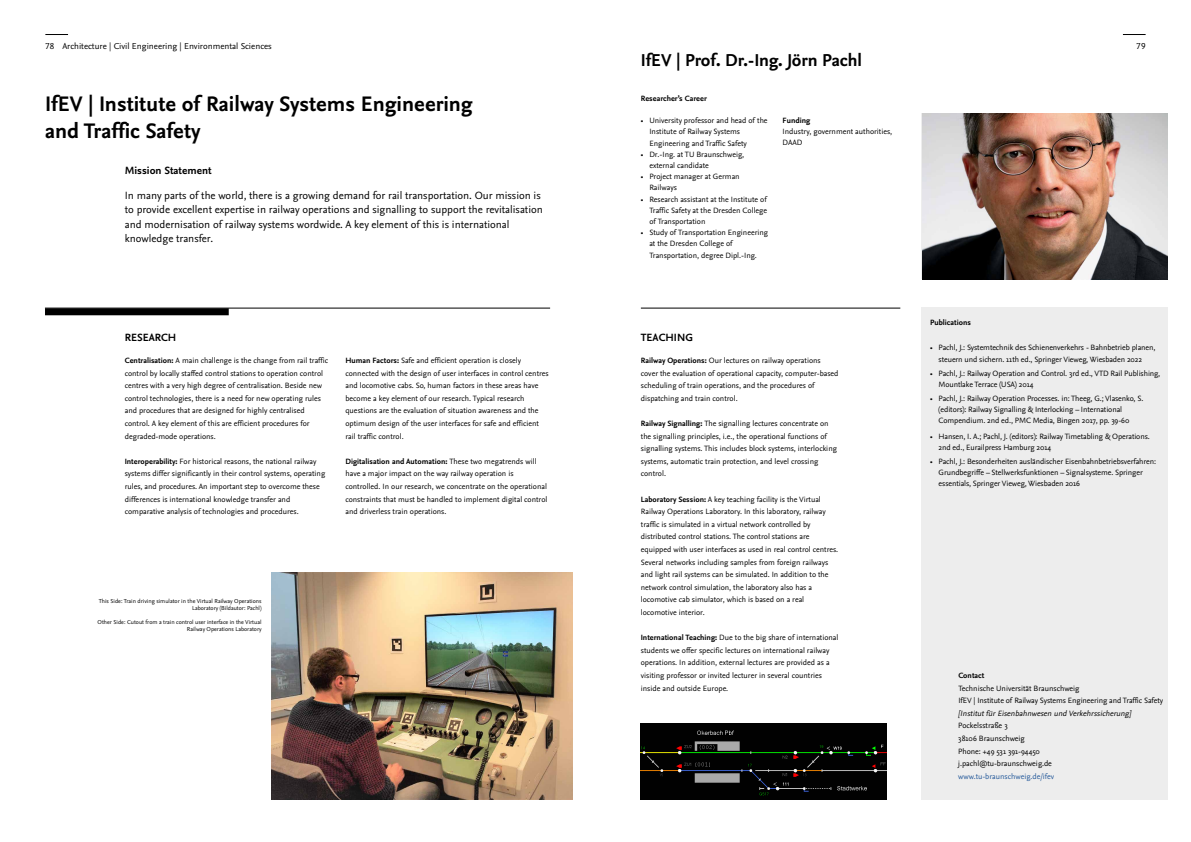
<style>
.page{position:relative;width:1191px;height:842px;background:#fff}
.page>*{position:absolute;margin:0;border:0;box-sizing:border-box;transform-origin:0 0}
.t1{font:700 22px/26.4px "Nexus Sans Pro";color:#000}
.t2{font:700 18px "Nexus Sans Pro";color:#000}
.t3{font:11px/14.3px "Nexus Sans Pro";color:#000}
.t4{font:700 11px "Nexus Sans Pro";color:#000}
.t5{font:9px "Nexus Sans Pro";color:#000}
.t6{font:8px/12.6px "Nexus Sans Pro";color:#000}
.t7{font:italic 8px "Nexus Sans Pro";color:#000}
.t8{font:700 8px "Nexus Sans Pro";color:#000}
.t9{font:8px "Nexus Sans Pro";color:#275b9b}
.t10{font:6px/7.2px "Nexus Sans Pro";color:#000;text-align:right}
.s1{font-weight:700}
</style>
<div class="page">
<svg style="left:45px;top:34px;width:23px;height:1px"></svg>
<svg style="left:1123px;top:34px;width:22px;height:1px"></svg>
<div style="left:921px;top:308px;width:247px;height:492px;background:#ededed"></div>
<div style="left:45px;top:308px;width:184px;height:7px;background:#000"></div>
<hr style="left:641px;top:308px;width:259px;height:1px;background:#000">
<hr style="left:45px;top:308px;width:505px;height:1px;background:#000">
<img style="left:922px;top:113px;width:245px;height:166px">
<img style="left:271px;top:572px;width:302px;height:228px">
<img style="left:641px;top:724px;width:245px;height:76px">
<p class="t5" style="left:45px;top:39px;width:228px">78 Architecture | Civil Engineering | Environmental Sciences</p>
<p class="t5" style="left:1136px;top:39px;width:10px">79</p>
<h2 class="t2" style="left:641px;top:46px;width:223px">IfEV | Prof. Dr.-Ing. Jörn Pachl</h2>
<h1 class="t1" style="left:45px;top:90px;width:429px">IfEV | Institute of Railway Systems Engineering and Traffic Safety</h1>
<h3 class="t4" style="left:125px;top:162px;width:88px">Mission Statement</h3>
<p class="t3" style="left:125px;top:188px;width:419px">In many parts of the world, there is a growing demand for rail transportation. Our mission is to provide excellent expertise in railway operations and signalling to support the revitalisation and modernisation of railway systems wordwide. A key element of this is international knowledge transfer.</p>
<p class="t8" style="left:641px;top:92px;width:67px">Researcher’s Career</p>
<p class="t6" style="left:649px;top:115px;width:120px;line-height:11.2px;text-indent:-9px">• University professor and head of the<br>Institute of Railway Systems<br>Engineering and Traffic Safety</p>
<p class="t6" style="left:649px;top:148px;width:96px;line-height:11.2px;text-indent:-9px">• Dr.-Ing. at TU Braunschweig, external candidate</p>
<p class="t6" style="left:649px;top:171px;width:92px;line-height:11.2px;text-indent:-9px">• Project manager at German<br>Railways</p>
<p class="t6" style="left:649px;top:193px;width:119px;line-height:11.2px;text-align:justify;text-indent:-9px">• Research assistant at the Institute of Traffic Safety at the Dresden College of Transportation</p>
<p class="t6" style="left:649px;top:227px;width:120px;line-height:11.2px;text-indent:-9px">• Study of Transportation Engineering at the Dresden College of<br>Transportation, degree Dipl.-Ing.</p>
<p class="t8" style="left:782px;top:114px;width:29px">Funding</p>
<p class="t6" style="left:782px;top:125px;width:111px;line-height:11.2px">Industry, government authorities,<br>DAAD</p>
<h3 class="t4" style="left:125px;top:329px;width:53px">RESEARCH</h3>
<h3 class="t4" style="left:641px;top:329px;width:54px">TEACHING</h3>
<p class="t6" style="left:125px;top:353px;width:205px"><span class="s1">Centralisation:</span> A main challenge is the change from rail traffic control by locally staffed control stations to operation control centres with a very high degree of centralisation. Beside new control technologies, there is a need for new operating rules and procedures that are designed for highly centralised control. A key element of this are efficient procedures for degraded-mode operations.</p>
<p class="t6" style="left:125px;top:454px;width:202px"><span class="s1">Interoperability:</span> For historical reasons, the national railway systems differ significantly in their control systems, operating rules, and procedures. An important step to overcome these differences is international knowledge transfer and comparative analysis of technologies and procedures.</p>
<p class="t6" style="left:345px;top:353px;width:205px"><span class="s1">Human Factors:</span> Safe and efficient operation is closely connected with the design of user interfaces in control centres and locomotive cabs. So, human factors in these areas have become a key element of our research. Typical research questions are the evaluation of situation awareness and the optimum design of the user interfaces for safe and efficient rail traffic control.</p>
<p class="t6" style="left:345px;top:454px;width:203px"><span class="s1">Digitalisation and Automation:</span> These two megatrends will have a major impact on the way railway operation is controlled. In our research, we concentrate on the operational constraints that must be handled to implement digital control and driverless train operations.</p>
<p class="t10" style="left:99px;top:597px;width:164px">This Side: Train driving simulator in the Virtual Railway Operations<br>Laboratory (Bildautor: Pachl)</p>
<p class="t10" style="left:98px;top:618px;width:165px">Other Side: Cutout from a train control user interface in the Virtual<br>Railway Operations Laboratory</p>
<p class="t6" style="left:641px;top:353px;width:199px"><span class="s1">Railway Operations:</span> Our lectures on railway operations cover the evaluation of operational capacity, computer-based scheduling of train operations, and the procedures of dispatching and train control.</p>
<p class="t6" style="left:641px;top:416px;width:198px"><span class="s1">Railway Signalling:</span> The signalling lectures concentrate on the signalling principles, i.e., the operational functions of signalling systems. This includes block systems, interlocking systems, automatic train protection, and level crossing control.</p>
<p class="t6" style="left:641px;top:492px;width:199px"><span class="s1">Laboratory Session:</span> A key teaching facility is the Virtual Railway Operations Laboratory. In this laboratory, railway traffic is simulated in a virtual network controlled by distributed control stations. The control stations are equipped with user interfaces as used in real control centres.<br>Several networks including samples from foreign railways and light rail systems can be simulated. In addition to the network control simulation, the laboratory also has a locomotive cab simulator, which is based on a real locomotive interior.</p>
<p class="t6" style="left:641px;top:631px;width:199px"><span class="s1">International Teaching:</span> Due to the big share of international students we offer specific lectures on international railway operations. In addition, external lectures are provided as a visiting professor or invited lecturer in several countries inside and outside Europe.</p>
<p class="t8" style="left:930px;top:316px;width:42px">Publications</p>
<p class="t6" style="left:938px;top:342px;width:218px;line-height:11.2px;text-indent:-9px">• Pachl, J.: Systemtechnik des Schienenverkehrs - Bahnbetrieb planen, steuern und sichern. 11th ed., Springer Vieweg, Wiesbaden 2022</p>
<p class="t6" style="left:938px;top:367px;width:223px;line-height:11.2px;text-indent:-9px">• Pachl, J.: Railway Operation and Control. 3rd ed., VTD Rail Publishing,<br>Mountlake Terrace (USA) 2014</p>
<p class="t6" style="left:938px;top:392px;width:206px;line-height:11.2px;text-indent:-9px">• Pachl, J.: Railway Operation Processes. in: Theeg, G.; Vlasenko, S. (editors): Railway Signalling &amp; Interlocking – International<br>Compendium. 2nd ed., PMC Media, Bingen 2017, pp. 39-60</p>
<p class="t6" style="left:938px;top:430px;width:212px;line-height:11.2px;text-indent:-9px">• Hansen, I. A.; Pachl, J. (editors): Railway Timetabling &amp; Operations.<br>2nd ed., Eurailpress Hamburg 2014</p>
<p class="t6" style="left:938px;top:455px;width:219px;line-height:11.2px;text-indent:-9px">• Pachl, J.: Besonderheiten ausländischer Eisenbahnbetriebsverfahren:<br>Grundbegriffe – Stellwerksfunktionen – Signalsysteme. Springer essentials, Springer Vieweg, Wiesbaden 2016</p>
<p class="t8" style="left:958px;top:669px;width:28px">Contact</p>
<p class="t6" style="left:958px;top:681px;width:206px">Technische Universität Braunschweig<br>IfEV | Institute of Railway Systems Engineering and Traffic Safety</p>
<p class="t7" style="left:958px;top:707px;width:174px">[InstitutfürEisenbahnwesen und Verkehrssicherung]</p>
<p class="t6" style="left:958px;top:719px;width:95px">Pockelsstraße 3<br>38106 Braunschweig<br>Phone: +49 531 391-94450 j.pachl@tu-braunschweig.de</p>
<p class="t9" style="left:958px;top:770px;width:97px">www.tu-braunschweig.de/ifev</p>
</div>
